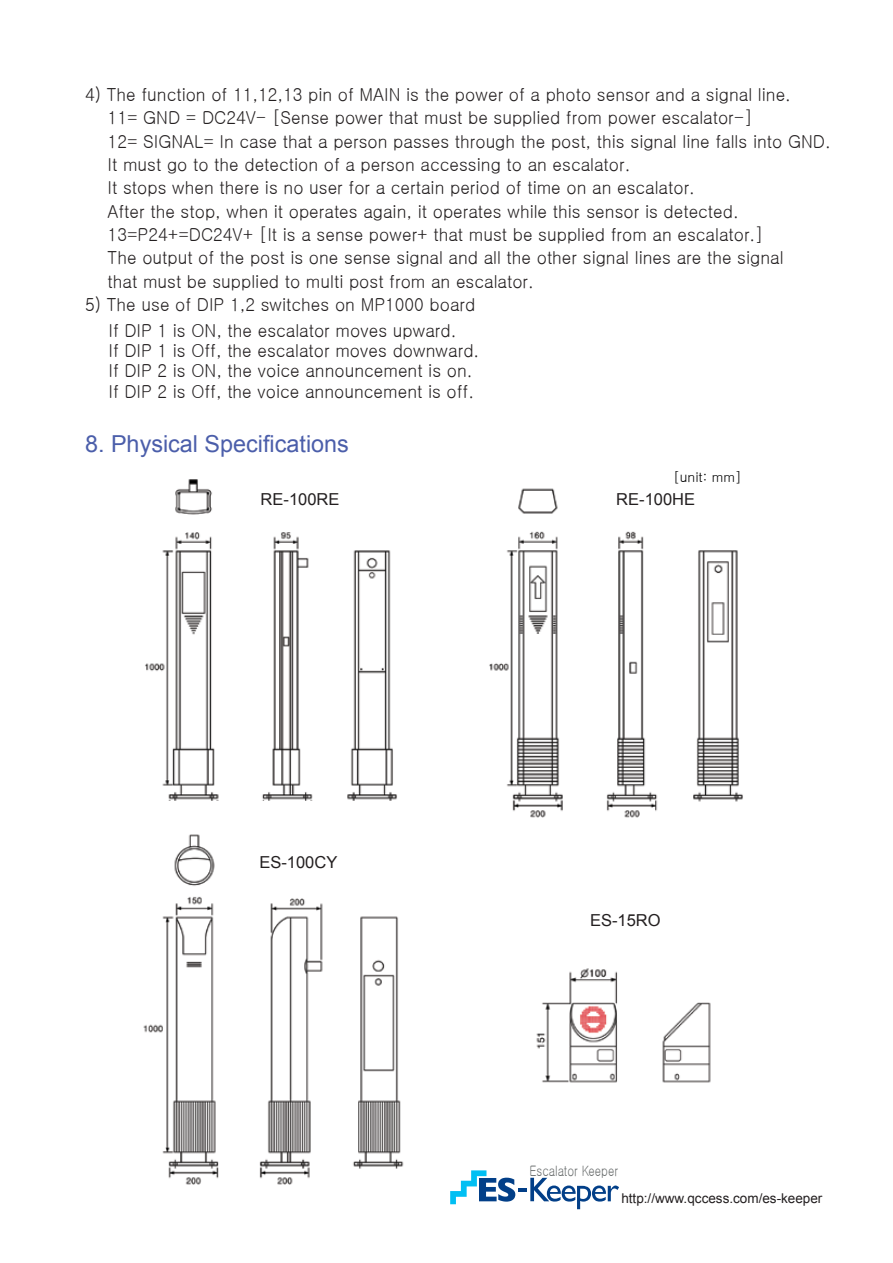
<style>
.page{position:relative;width:893px;height:1263px;background:#fff}
.page>*{position:absolute;margin:0;border:0;box-sizing:border-box;transform-origin:0 0}
.t1{font:23.4px "Arial";color:#4b5eaa}
.t2{font:18px/23.4px "Gulim";color:#231f20;scale:.94 1}
.t3{font:16.5px "Arial";color:#231f20}
.t4{font:14.4px "Gulim";color:#696d6d;scale:.78 1}
.t5{font:13.5px "Arial";color:#231f20}
.t6{font:13.5px "Gulim";color:#000}
</style>
<div class="page">
<img style="left:145px;top:479px;width:252px;height:321px">
<img style="left:489px;top:488px;width:254px;height:330px">
<img style="left:143px;top:834px;width:261px;height:351px">
<img style="left:536px;top:968px;width:175px;height:115px">
<svg style="left:450px;top:1170px;width:169px;height:39px"></svg>
<p class="t2" style="left:108px;top:83px;width:771px;text-indent:-23px">4) The function of 11,12,13 pin of MAIN is the power of a photo sensor and a signal line.<br>11= GND = DC24V- [Sense power that must be supplied from power escalator-]<br>12= SIGNAL= In case that a person passes through the post, this signal line falls into GND.<br>It must go to the detection of a person accessing to an escalator.<br>It stops when there is no user for a certain period of time on an escalator.<br>After the stop, when it operates again, it operates while this sensor is detected.<br>13=P24+=DC24V+ [It is a sense power+ that must be supplied from an escalator.]<br>The output of the post is one sense signal and all the other signal lines are the signal<br>that must be supplied to multi post from an escalator.</p>
<p class="t2" style="left:85px;top:293px;width:417px">5) The use of DIP 1,2 switches on MP1000 board</p>
<p class="t2" style="left:108px;top:320px;width:396px;line-height:20.2px">If DIP 1 is ON, the escalator moves upward.<br>If DIP 1 is Off, the escalator moves downward.<br>If DIP 2 is ON, the voice announcement is on.<br>If DIP 2 is Off, the voice announcement is off.</p>
<p class="t1" style="left:85px;top:429px;width:265px">8. Physical Specifications</p>
<p class="t3" style="left:261px;top:488px;width:80px">RE-100RE</p>
<p class="t3" style="left:259px;top:851px;width:79px">ES-100CY</p>
<p class="t6" style="left:673px;top:470px;width:70px">[unit: mm]</p>
<p class="t3" style="left:616px;top:489px;width:80px">RE-100HE</p>
<p class="t3" style="left:590px;top:909px;width:72px">ES-15RO</p>
<p class="t4" style="left:529px;top:1163px;width:115px">Escalator Keeper</p>
<p class="t5" style="left:621px;top:1189px;width:203px">http://www.qccess.com/es-keeper</p>
</div>
